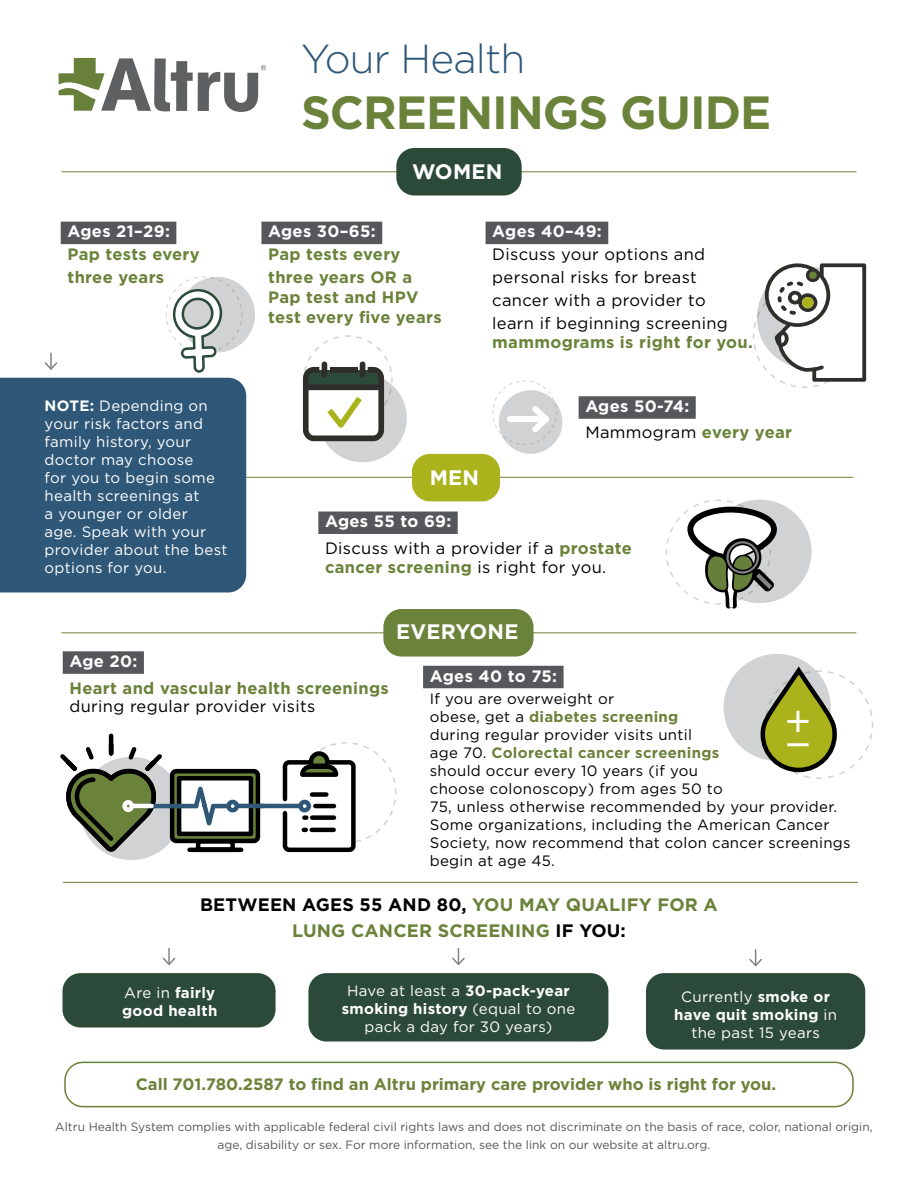
<style>
.page{position:relative;width:918px;height:1188px;background:#fff}
.page>*{position:absolute;margin:0;border:0;box-sizing:border-box;transform-origin:0 0}
.t1{font:700 46.5px "Gotham";letter-spacing:-.02em;color:#6b823a}
.t2{font:300 40.5px "Gotham";letter-spacing:-.02em;color:#2e5778}
.t3{font:700 21px "Gotham";letter-spacing:.01em;color:#fff}
.t4{font:700 18px/25.5px "Gotham";letter-spacing:.01em;color:#6b823a;text-align:center}
.t5{font:700 16.5px/22.8px "Gotham";letter-spacing:.02em;color:#6b823a}
.t6{font:16.5px/22.8px "Gotham";letter-spacing:.02em;color:#000}
.t7{font:700 16.5px/25.8px "Gotham";letter-spacing:.02em;color:#fff}
.t8{font:700 16.5px "Gotham";color:#6b823a}
.t9{font:15px/18px "Gotham";letter-spacing:.02em;color:#000}
.t10{font:15px/18px "Gotham";letter-spacing:.02em;color:#fff;text-align:center}
.t11{font:700 15px/18px "Gotham";letter-spacing:.02em;color:#fff}
.t12{font:12px/18px "Gotham";color:#55575a;text-align:center}
.s1{font-weight:700}
.s2{font-weight:400;color:#000}
.s3{color:#6b823a}
.s4{font-weight:700;color:#fff}
.s5{font-weight:700;color:#6b823a}
.s6{color:#000}
.s7{font-weight:400}
</style>
<div class="page">
<hr style="left:62px;top:171px;width:794px;height:1px;background:#6b823a">
<hr style="left:62px;top:632px;width:794px;height:1px;background:#6b823a">
<hr style="left:63px;top:882px;width:795px;height:1px;background:#6b823a">
<hr style="left:59px;top:477px;width:794px;height:1px;background:#6b823a">
<div style="left:396px;top:148px;width:126px;height:48px;background:#2c4a39;border-radius:18px"></div>
<div style="left:383px;top:609px;width:151px;height:48px;background:#6b823a;border-radius:18px"></div>
<div style="left:412px;top:454px;width:88px;height:47px;background:#aab31c;border-radius:18px"></div>
<div style="left:61px;top:222px;width:115px;height:22px;background:#55575a"></div>
<div style="left:261px;top:222px;width:121px;height:22px;background:#55575a"></div>
<div style="left:486px;top:222px;width:122px;height:22px;background:#55575a"></div>
<div style="left:579px;top:396px;width:117px;height:23px;background:#55575a"></div>
<div style="left:318px;top:512px;width:140px;height:22px;background:#55575a"></div>
<div style="left:63px;top:651px;width:81px;height:23px;background:#55575a"></div>
<div style="left:318px;top:374px;width:89px;height:88px;background:#d1d2d3;border-radius:50%"></div>
<svg style="left:302px;top:335px;width:91px;height:106px"></svg>
<div style="left:330px;top:367px;width:27px;height:6px;background:#2e2e2b"></div>
<div style="left:322px;top:362px;width:5px;height:16px;background:#2e2e2b;border-radius:3px"></div>
<svg style="left:752px;top:263px;width:114px;height:125px"></svg>
<div style="left:802px;top:297px;width:12px;height:11px;background:#aab31c;border-radius:50%"></div>
<div style="left:809px;top:272px;width:8px;height:7px;background:#6b823b;border-radius:50%"></div>
<svg style="left:60px;top:733px;width:337px;height:123px"></svg>
<hr style="left:133px;top:804px;width:19px;height:4px;background:#fff">
<div style="left:423px;top:666px;width:141px;height:22px;background:#55575a"></div>
<div style="left:63px;top:973px;width:213px;height:54px;background:#2c4a39;border-radius:18px"></div>
<div style="left:0;top:378px;width:246px;height:214px;background:#2e5778"></div>
<div style="left:646px;top:973px;width:219px;height:77px;background:#2c4a39;border-radius:18px"></div>
<div style="left:308px;top:973px;width:300px;height:69px;background:#2c4a39;border-radius:18px"></div>
<div style="left:64px;top:1062px;width:790px;height:45px;border:2px solid #6b823a;border-radius:18px"></div>
<svg style="left:162px;top:949px;width:14px;height:16px"></svg>
<svg style="left:44px;top:353px;width:14px;height:17px"></svg>
<svg style="left:452px;top:949px;width:13px;height:16px"></svg>
<svg style="left:665px;top:499px;width:208px;height:468px"></svg>
<svg style="left:59px;top:58px;width:207px;height:54px"></svg>
<div style="left:179px;top:277px;width:76px;height:75px;background:#d1d2d3;border-radius:50%"></div>
<svg style="left:165px;top:276px;width:78px;height:97px"></svg>
<div style="left:499px;top:390px;width:63px;height:64px;background:#d1d2d3;border-radius:50%"></div>
<svg style="left:492px;top:380px;width:65px;height:65px"></svg>
<p class="t7" style="left:68px;top:219px;width:104px">Ages 21–29:</p>
<p class="t5" style="left:68px;top:243px;width:134px">Pap tests every three years</p>
<p class="t10" style="left:45px;top:396px;width:184px;text-align:left"><span class="s1">NOTE:</span> Depending on your risk factors and family history, your doctor may choose<br>for you to begin some health screenings at<br>a younger or older<br>age. Speak with your provider about the best options for you.</p>
<h2 class="t2" style="left:301px;top:34px;width:226px">Your Health</h2>
<h1 class="t1" style="left:301px;top:84px;width:472px">SCREENINGS GUIDE</h1>
<h3 class="t3" style="left:412px;top:159px;width:92px">WOMEN</h3>
<p class="t7" style="left:268px;top:219px;width:109px">Ages 30–65:</p>
<p class="t5" style="left:268px;top:243px;width:145px">Pap tests every three years OR a</p>
<p class="t5" style="left:268px;top:287px;width:175px;line-height:19.8px">Pap test and HPV test every five years</p>
<p class="t7" style="left:492px;top:219px;width:111px">Ages 40–49:</p>
<p class="t6" style="left:492px;top:243px;width:237px">Discuss your options and personal risks for breast cancer with a provider to learn if beginning screening</p>
<p class="t5" style="left:492px;top:331px;width:262px">mammograms is right for you.</p>
<p class="t7" style="left:585px;top:393px;width:208px">Ages 50-74:<br><span class="s2">Mammogram</span> <span class="s3">every year</span></p>
<h3 class="t3" style="left:430px;top:465px;width:51px">MEN</h3>
<p class="t6" style="left:325px;top:508px;width:308px;line-height:26.2px"><span class="s4">Ages 55 to 69:<br></span>Discuss with a provider if a <span class="s5">prostate</span></p>
<p class="t5" style="left:325px;top:556px;width:283px">cancer screening <span class="s2">is right for you.</span></p>
<h3 class="t3" style="left:396px;top:619px;width:124px">EVERYONE</h3>
<p class="t7" style="left:69px;top:648px;width:70px">Age 20:</p>
<p class="t5" style="left:69px;top:677px;width:321px">Heart and vascular health screenings</p>
<p class="t6" style="left:69px;top:695px;width:247px">during regular provider visits</p>
<p class="t7" style="left:430px;top:663px;width:129px">Ages 40 to 75:</p>
<p class="t9" style="left:430px;top:690px;width:422px">If you are overweight or<br>obese, get a <span class="s5">diabetes screening<br></span>during regular provider visits until<br>age 70. <span class="s5">Colorectal cancer screenings<br></span>should occur every 10 years (if you<br>choose colonoscopy) from ages 50 to<br>75, unless otherwise recommended by your provider.<br>Some organizations, including the American Cancer Society, now recommend that colon cancer screenings begin at age 45.</p>
<p class="t4" style="left:200px;top:892px;width:519px"><span class="s6">BETWEEN AGES 55 AND 80,</span> YOU MAY QUALIFY FOR A<br>LUNG CANCER SCREENING <span class="s6">IF YOU:</span></p>
<p class="t10" style="left:342px;top:982px;width:235px">Have at least a <span class="s1">30-pack-year smoking history</span> (equal to one pack a day for 30 years)</p>
<p class="t11" style="left:122px;top:984px;width:97px"><span class="s7">Are in</span> fairly good health</p>
<p class="t10" style="left:674px;top:988px;width:164px">Currently <span class="s1">smoke or have quit smoking</span> in the past 15 years</p>
<p class="t8" style="left:136px;top:1074px;width:642px">Call 701.780.2587 to find an Altru primary care provider who is right for you.</p>
<p class="t12" style="left:55px;top:1117px;width:819px">Altru Health System complies with applicable federal civil rights laws and does not discriminate on the basis of race, color, national origin, age, disability or sex. For more information, see the link on our website at altru.org.</p>
</div>
